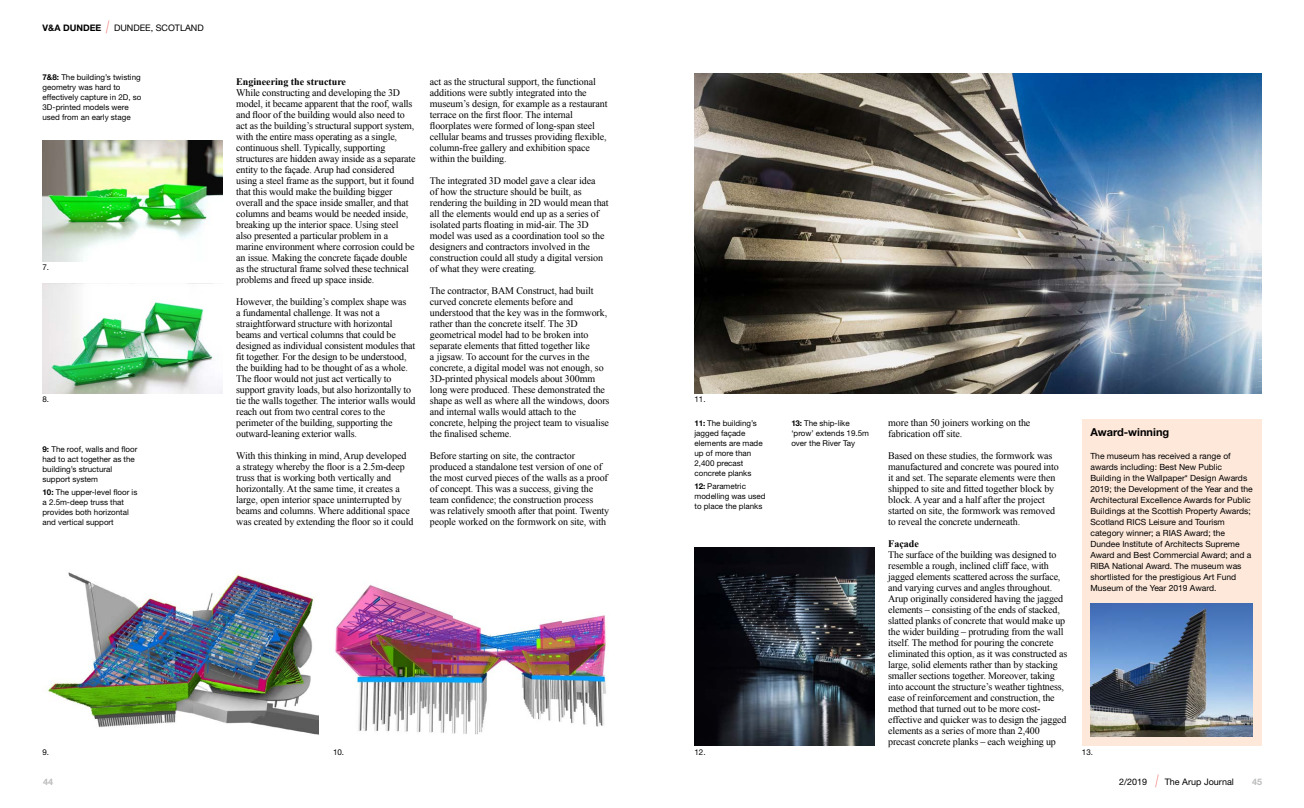
<style>
.page{position:relative;width:1304px;height:808px;background:#fff}
.page>*{position:absolute;margin:0;border:0;box-sizing:border-box;transform-origin:0 0}
.t1{font:700 11px "Helvetica Neue";color:#000}
.t2{font:10px/11px "Times New Roman";letter-spacing:-.01em;color:#000}
.t3{font:700 10px "Times New Roman";color:#000}
.t4{font:9px "Helvetica Neue";color:#000}
.t5{font:700 9px "Helvetica Neue";color:#bbbcbd}
.t6{font:8.5px/11px "Helvetica Neue";color:#000}
.t7{font:8px/10px "Helvetica Neue";color:#000}
.s1{font-weight:700}
.s2{font-weight:900;font-style:italic;font-stretch:expanded;font-size:17.2px;color:#e5201d}
</style>
<div class="page">
<img style="left:47px;top:572px;width:272px;height:163px">
<img style="left:335px;top:585px;width:271px;height:150px">
<img style="left:694px;top:547px;width:181px;height:198px">
<img style="left:43px;top:140px;width:179px;height:121px">
<img style="left:43px;top:284px;width:179px;height:109px">
<img style="left:694px;top:74px;width:567px;height:319px">
<div style="left:1082px;top:419px;width:179px;height:327px;background:#fde8da"></div>
<img style="left:1090px;top:603px;width:163px;height:133px">
<p class="t4" style="left:43px;top:22px;width:163px"><span class="s1">V&amp;A DUNDEE</span> <span class="s2">|</span> DUNDEE, SCOTLAND</p>
<p class="t7" style="left:43px;top:72px;width:100px"><span class="s1">7&amp;8:</span> The building’s twisting geometry was hard to effectively capture in 2D, so<br>3D-printed models were used from an early stage</p>
<p class="t7" style="left:43px;top:262px;width:8px">7.</p>
<p class="t7" style="left:43px;top:394px;width:8px">8.</p>
<p class="t7" style="left:43px;top:444px;width:96px"><span class="s1">9:</span> The roof, walls and floor had to act together as the building’s structural support system</p>
<p class="t7" style="left:43px;top:487px;width:96px"><span class="s1">10:</span> The upper-level floor is a 2.5m-deep truss that provides both horizontal and vertical support</p>
<p class="t3" style="left:236px;top:75px;width:111px">Engineering the structure</p>
<p class="t2" style="left:236px;top:87px;width:181px">While constructing and developing the 3D model, it became apparent that the roof, walls and floor of the building would also need to act as the building’s structural support system, with the entire mass operating as a single, continuous shell. Typically, supporting structures are hidden away inside as a separate entity to the façade. Arup had considered using a steel frame as the support, but it found that this would make the building bigger overall and the space inside smaller, and that columns and beams would be needed inside, breaking up the interior space. Using steel also presented a particular problem in a marine environment where corrosion could be an issue. Making the concrete façade double as the structural frame solved these technical problems and freed up space inside.</p>
<p class="t2" style="left:236px;top:296px;width:181px">However, the building’s complex shape was<br>a fundamental challenge. It was not a straightforward structure with horizontal beams and vertical columns that could be designed as individual consistent modules that fit together. For the design to be understood, the building had to be thought of as a whole.<br>The floor would not just act vertically to support gravity loads, but also horizontally to tie the walls together. The interior walls would reach out from two central cores to the perimeter of the building, supporting the outward-leaning exterior walls.</p>
<p class="t2" style="left:236px;top:450px;width:179px">With this thinking in mind, Arup developed<br>a strategy whereby the floor is a 2.5m-deep truss that is working both vertically and horizontally. At the same time, it creates a large, open interior space uninterrupted by beams and columns. Where additional space was created by extending the floor so it could</p>
<p class="t2" style="left:430px;top:76px;width:179px">act as the structural support, the functional additions were subtly integrated into the museum’s design, for example as a restaurant terrace on the first floor. The internal floorplates were formed of long-span steel cellular beams and trusses providing flexible, column-free gallery and exhibition space within the building.</p>
<p class="t2" style="left:430px;top:175px;width:180px">The integrated 3D model gave a clear idea<br>of how the structure should be built, as rendering the building in 2D would mean that all the elements would end up as a series of isolated parts floating in mid-air. The 3D model was used as a coordination tool so the designers and contractors involved in the construction could all study a digital version of what they were creating.</p>
<p class="t2" style="left:430px;top:285px;width:181px">The contractor, BAM Construct, had built curved concrete elements before and understood that the key was in the formwork, rather than the concrete itself. The 3D geometrical model had to be broken into separate elements that fitted together like<br>a jigsaw. To account for the curves in the concrete, a digital model was not enough, so 3D-printed physical models about 300mm long were produced. These demonstrated the shape as well as where all the windows, doors and internal walls would attach to the concrete, helping the project team to visualise the finalised scheme.</p>
<p class="t2" style="left:430px;top:450px;width:181px">Before starting on site, the contractor produced a standalone test version of one of the most curved pieces of the walls as a proof of concept. This was a success, giving the team confidence; the construction process was relatively smooth after that point. Twenty people worked on the formwork on site, with</p>
<p class="t7" style="left:694px;top:394px;width:13px">11.</p>
<p class="t7" style="left:694px;top:418px;width:70px"><span class="s1">11:</span> The building’s jagged façade elements are made up of more than<br>2,400 precast concrete planks</p>
<p class="t7" style="left:694px;top:481px;width:73px"><span class="s1">12:</span> Parametric modelling was used to place the planks</p>
<p class="t7" style="left:43px;top:747px;width:8px">9.</p>
<p class="t7" style="left:333px;top:747px;width:13px">10.</p>
<p class="t7" style="left:694px;top:747px;width:13px">12.</p>
<p class="t7" style="left:791px;top:418px;width:79px"><span class="s1">13:</span> The ship-like ‘prow’ extends 19.5m over the River Tay</p>
<p class="t2" style="left:888px;top:417px;width:144px">more than 50 joiners working on the fabrication off site.</p>
<p class="t2" style="left:888px;top:450px;width:172px">Based on these studies, the formwork was manufactured and concrete was poured into it and set. The separate elements were then shipped to site and fitted together block by block. A year and a half after the project started on site, the formwork was removed to reveal the concrete underneath.</p>
<p class="t3" style="left:888px;top:537px;width:32px">Façade</p>
<p class="t2" style="left:888px;top:549px;width:181px">The surface of the building was designed to resemble a rough, inclined cliff face, with jagged elements scattered across the surface, and varying curves and angles throughout.<br>Arup originally considered having the jagged elements – consisting of the ends of stacked, slatted planks of concrete that would make up the wider building – protruding from the wall itself. The method for pouring the concrete eliminated this option, as it was constructed as large, solid elements rather than by stacking smaller sections together. Moreover, taking into account the structure’s weather tightness, ease of reinforcement and construction, the method that turned out to be more cost&shy;effective and quicker was to design the jagged elements as a series of more than 2,400 precast concrete planks – each weighing up</p>
<p class="t1" style="left:1090px;top:426px;width:80px">Award-winning</p>
<p class="t6" style="left:1090px;top:450px;width:164px">The museum has received a range of awards including: Best New Public Building in the Wallpaper* Design Awards 2019; the Development of the Year and the Architectural Excellence Awards for Public Buildings at the Scottish Property Awards; Scotland RICS Leisure and Tourism category winner; a RIAS Award; the Dundee Institute of Architects Supreme Award and Best Commercial Award; and a RIBA National Award. The museum was shortlisted for the prestigious Art Fund Museum of the Year 2019 Award.</p>
<p class="t7" style="left:1082px;top:747px;width:13px">13.</p>
<p class="t5" style="left:43px;top:776px;width:12px">44</p>
<p class="t4" style="left:1119px;top:776px;width:30px">2/2019</p>
<p class="t4" style="left:1154px;top:776px;width:82px"><span class="s2">|</span> The Arup Journal</p>
<p class="t5" style="left:1252px;top:776px;width:12px">45</p>
</div>
